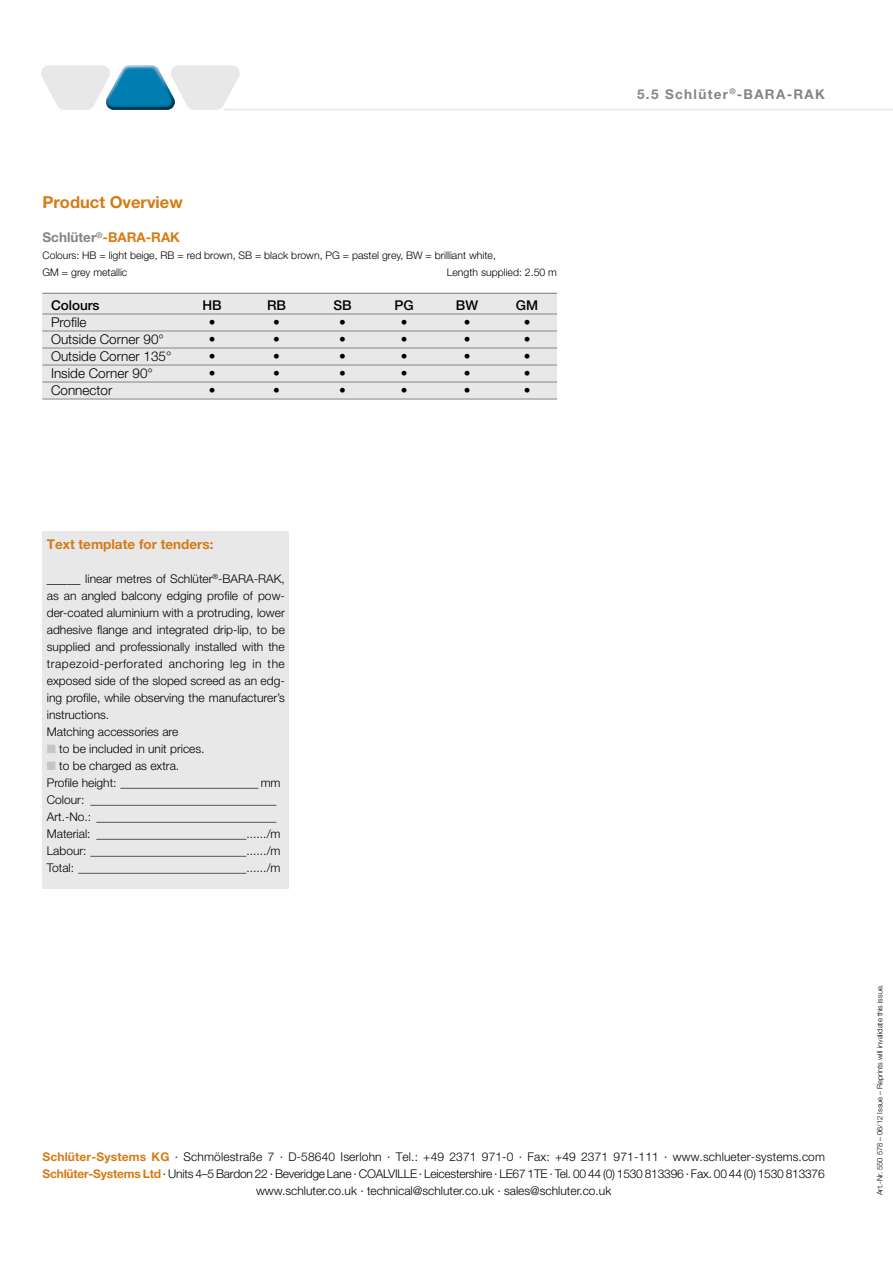
<style>
.page{position:relative;width:893px;height:1263px;background:#fff}
.page>*{position:absolute;margin:0;border:0;box-sizing:border-box;transform-origin:0 0}
.t1{font:700 16.5px "Helvetica Neue LT Pro";color:#d57b16}
.t2{font:300 13.5px "Helvetica Neue LT Pro";color:#000}
.t3{font:700 13.5px "Helvetica Neue LT Pro";color:#d57b16}
.t4{font:700 13.5px "Helvetica Neue LT Pro";letter-spacing:.1em;color:#858585}
.t5{font:500 13.5px "Helvetica Neue LT Pro";color:#000}
.t6{font:300 12px/17px "Helvetica Neue LT Pro";color:#000}
.t7{font:300 10.5px/17px "Helvetica Neue LT Pro";color:#000}
.t8{font:300 7.5px "Helvetica Neue LT Pro";color:#000}
.s1{color:#858585}
.s2{font-size:13.5px}
.s3{color:#c4c5c5}
.s4{font-weight:700;color:#d57b16}
</style>
<div class="page">
<hr style="left:224px;top:109px;width:669px;height:1px;background:#e8e8e8">
<svg style="left:41px;top:65px;width:199px;height:45px"></svg>
<div style="left:43px;top:531px;width:246px;height:358px;background:#e8e8e8"></div>
<div style="left:43px;top:293px;width:514px;height:106px;background:#e8e8e8"></div>
<hr style="left:43px;top:293px;width:514px;height:1px;background:#858585">
<hr style="left:43px;top:314px;width:514px;height:1px;background:#858585">
<hr style="left:43px;top:331px;width:514px;height:1px;background:#858585">
<hr style="left:43px;top:348px;width:514px;height:1px;background:#858585">
<hr style="left:43px;top:365px;width:514px;height:1px;background:#858585">
<hr style="left:43px;top:382px;width:514px;height:1px;background:#858585">
<hr style="left:43px;top:399px;width:514px;height:1px;background:#858585">
<h1 class="t1" style="left:43px;top:192px;width:142px">Product Overview</h1>
<p class="t3" style="left:43px;top:229px;width:139px"><span class="s1">Schlüter</span><sup>®</sup>-BARA-RAK</p>
<p class="t7" style="left:43px;top:247px;width:455px">Colours: HB = light beige, RB = red brown, SB = black brown, PG = pastel grey, BW = brilliant white,<br>GM = grey metallic</p>
<p class="t7" style="left:447px;top:264px;width:112px">Length supplied: 2.50 m</p>
<p class="t5" style="left:51px;top:298px;width:50px">Colours</p>
<p class="t5" style="left:202px;top:298px;width:21px">HB</p>
<p class="t5" style="left:267px;top:298px;width:21px">RB</p>
<p class="t5" style="left:333px;top:298px;width:20px">SB</p>
<p class="t5" style="left:394px;top:298px;width:21px">PG</p>
<p class="t5" style="left:456px;top:298px;width:24px">BW</p>
<p class="t5" style="left:516px;top:298px;width:24px">GM</p>
<p class="t2" style="left:51px;top:314px;width:37px">Profile</p>
<p class="t2" style="left:209px;top:314px;width:8px">•</p>
<p class="t2" style="left:273px;top:314px;width:8px">•</p>
<p class="t2" style="left:339px;top:314px;width:8px">•</p>
<p class="t2" style="left:401px;top:314px;width:8px">•</p>
<p class="t2" style="left:464px;top:314px;width:8px">•</p>
<p class="t2" style="left:524px;top:314px;width:8px">•</p>
<p class="t2" style="left:51px;top:331px;width:114px">Outside Corner 90°</p>
<p class="t2" style="left:209px;top:331px;width:8px">•</p>
<p class="t2" style="left:273px;top:331px;width:8px">•</p>
<p class="t2" style="left:339px;top:331px;width:8px">•</p>
<p class="t2" style="left:401px;top:331px;width:8px">•</p>
<p class="t2" style="left:464px;top:331px;width:8px">•</p>
<p class="t2" style="left:524px;top:331px;width:8px">•</p>
<p class="t2" style="left:51px;top:348px;width:122px">Outside Corner 135°</p>
<p class="t2" style="left:209px;top:348px;width:8px">•</p>
<p class="t2" style="left:273px;top:348px;width:8px">•</p>
<p class="t2" style="left:339px;top:348px;width:8px">•</p>
<p class="t2" style="left:401px;top:348px;width:8px">•</p>
<p class="t2" style="left:464px;top:348px;width:8px">•</p>
<p class="t2" style="left:524px;top:348px;width:8px">•</p>
<p class="t2" style="left:51px;top:365px;width:103px">Inside Corner 90°</p>
<p class="t2" style="left:209px;top:365px;width:8px">•</p>
<p class="t2" style="left:273px;top:365px;width:8px">•</p>
<p class="t2" style="left:339px;top:365px;width:8px">•</p>
<p class="t2" style="left:401px;top:365px;width:8px">•</p>
<p class="t2" style="left:464px;top:365px;width:8px">•</p>
<p class="t2" style="left:524px;top:365px;width:8px">•</p>
<p class="t2" style="left:51px;top:382px;width:63px">Connector</p>
<p class="t2" style="left:209px;top:382px;width:8px">•</p>
<p class="t2" style="left:273px;top:382px;width:8px">•</p>
<p class="t2" style="left:339px;top:382px;width:8px">•</p>
<p class="t2" style="left:401px;top:382px;width:8px">•</p>
<p class="t2" style="left:464px;top:382px;width:8px">•</p>
<p class="t2" style="left:524px;top:382px;width:8px">•</p>
<p class="t4" style="left:637px;top:86px;width:189px">5.5 Schlüter<sup>®</sup>-BARA-RAK</p>
<p class="t3" style="left:47px;top:535px;width:168px">Text template for tenders:</p>
<p class="t6" style="left:47px;top:570px;width:240px"><span class="s2">_____</span> linear metres of Schlüter<sup>®</sup>-BARA-RAK, as an angled balcony edging profile of pow&shy;der-coated aluminium with a protruding, lower adhesive flange and integrated drip-lip, to be supplied and professionally installed with the trapezoid-perforated anchoring leg in the exposed side of the sloped screed as an edg&shy;ing profile, while observing the manufacturer’s instructions.<br>Matching accessories are</p>
<p class="t6" style="left:47px;top:740px;width:159px"><span class="s3">■</span> to be included in unit prices.</p>
<p class="t6" style="left:47px;top:757px;width:235px"><span class="s3">■</span> to be charged as extra.<br>Profile height: _______________________ mm Colour: _______________________________ Art.-No.: ______________________________ Material: _________________________....../m Labour: __________________________....../m Total: ____________________________....../m</p>
<p class="t6" style="left:43px;top:1148px;width:784px;text-align:center"><span class="s4">Schlüter-Systems KG</span> · Schmölestraße 7 · D-58640 Iserlohn · Tel.: +49 2371 971-0 · Fax: +49 2371 971-111 · www.schlueter-systems.com<br><span class="s4">Schlüter-Systems Ltd</span> · Units 4–5 Bardon 22 · Beveridge Lane · COALVILLE · Leicestershire · LE67 1TE · Tel. 00 44 (0) 1530 813396 · Fax. 00 44 (0) 1530 813376 www.schluter.co.uk · technical@schluter.co.uk · sales@schluter.co.uk</p>
<p class="t8" style="left:875px;top:1195px;width:212px;rotate:-90deg">Art.-Nr. 550 578 – 06/12 Issue – Reprints will invalidate this issue.</p>
</div>
